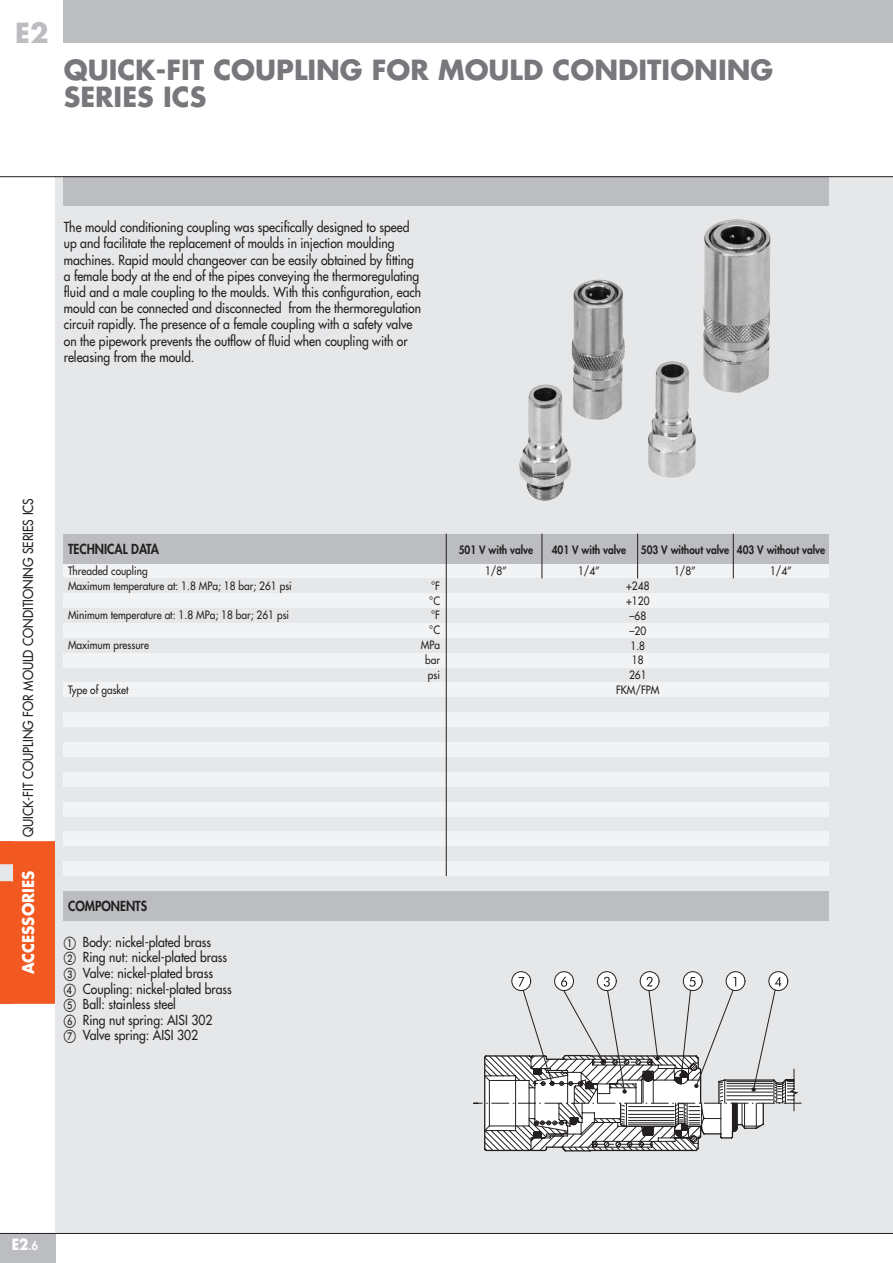
<style>
.page{position:relative;width:893px;height:1263px;background:#fff}
.page>*{position:absolute;margin:0;border:0;box-sizing:border-box;transform-origin:0 0}
.t1{font:700 27px/27px "Futura Std";color:#76787b}
.t2{font:700 27px "Futura Std";color:#bcbdc0}
.t3{font:700 15.75px "Futura Std";color:#fff;scale:.95 1}
.t4{font:700 15px "Futura Std";color:#fff;scale:.9 1}
.t5{font:500 13.5px/16.2px "Futura Std";color:#231f20;scale:.9 1}
.t6{font:800 13.5px "Futura Std";color:#231f20;scale:.9 1}
.t7{font:500 11.25px/14.9px "Futura Std";color:#231f20;scale:.9 1}
.t8{font:800 11.25px "Futura Std";color:#231f20;scale:.9 1}
.s1{font-family:"European Pi One";font-weight:400}
.s2{font-weight:800;font-size:12px}
</style>
<div class="page">
<div style="left:0;top:1233px;width:55px;height:30px;background:#bcbdc0"></div>
<div style="left:64px;top:0;width:829px;height:43px;background:#bcbdc0"></div>
<div style="left:0;top:840px;width:55px;height:165px;background:#f15921"></div>
<hr style="left:0;top:838px;width:55px;height:3px;background:#fff">
<hr style="left:0;top:1004px;width:55px;height:3px;background:#fff">
<div style="left:0;top:863px;width:13px;height:20px;background:#e6e7e9"></div>
<svg style="left:0;top:863px;width:13px;height:1px"></svg>
<svg style="left:0;top:881px;width:13px;height:2px"></svg>
<div style="left:55px;top:176px;width:838px;height:1057px;background:#e6e7e9"></div>
<div style="left:64px;top:176px;width:765px;height:30px;background:#bcbdc0"></div>
<div style="left:64px;top:563px;width:765px;height:15px;background:#f2f3f4"></div>
<div style="left:64px;top:593px;width:765px;height:15px;background:#f2f3f4"></div>
<div style="left:64px;top:623px;width:765px;height:15px;background:#f2f3f4"></div>
<div style="left:64px;top:653px;width:765px;height:15px;background:#f2f3f4"></div>
<div style="left:64px;top:682px;width:765px;height:15px;background:#f2f3f4"></div>
<div style="left:64px;top:712px;width:765px;height:15px;background:#f2f3f4"></div>
<div style="left:64px;top:742px;width:765px;height:15px;background:#f2f3f4"></div>
<div style="left:64px;top:772px;width:765px;height:15px;background:#f2f3f4"></div>
<div style="left:64px;top:801px;width:765px;height:15px;background:#f2f3f4"></div>
<div style="left:64px;top:831px;width:765px;height:15px;background:#f2f3f4"></div>
<div style="left:64px;top:861px;width:765px;height:15px;background:#f2f3f4"></div>
<div style="left:64px;top:534px;width:765px;height:29px;background:#bcbdc0"></div>
<hr style="left:0;top:176px;width:893px;height:1px;background:#231f20">
<hr style="left:0;top:1233px;width:893px;height:1px;background:#231f20">
<hr style="left:446px;top:534px;width:1px;height:342px;background:#231f20">
<hr style="left:542px;top:534px;width:1px;height:44px;background:#231f20">
<hr style="left:637px;top:534px;width:1px;height:44px;background:#231f20">
<hr style="left:733px;top:534px;width:1px;height:44px;background:#231f20">
<div style="left:64px;top:891px;width:765px;height:30px;background:#bcbdc0"></div>
<img style="left:519px;top:219px;width:251px;height:282px">
<svg style="left:474px;top:971px;width:327px;height:181px"></svg>
<h1 class="t2" style="left:15px;top:14px;width:35px">E2</h1>
<h1 class="t1" style="left:64px;top:56px;width:711px">QUICK-FIT COUPLING FOR MOULD CONDITIONING<br>SERIES ICS</h1>
<p class="t5" style="left:64px;top:219px;width:399px">The mould conditioning coupling was specifically designed to speed up and facilitate the replacement of moulds in injection moulding machines. Rapid mould changeover can be easily obtained by fitting a female body at the end of the pipes conveying the thermoregulating fluid and a male coupling to the moulds. With this configuration, each mould can be connected and disconnected from the thermoregulation circuit rapidly. The presence of a female coupling with a safety valve on the pipework prevents the outflow of fluid when coupling with or releasing from the mould.</p>
<p class="t5" style="left:20px;top:837px;width:378px;rotate:-90deg">QUICK-FIT COUPLING FOR MOULD CONDITIONING SERIES ICS</p>
<p class="t3" style="left:18px;top:974px;width:111px;rotate:-90deg">ACCESSORIES</p>
<p class="t6" style="left:68px;top:541px;width:103px">TECHNICAL DATA</p>
<p class="t7" style="left:68px;top:563px;width:250px">Threaded coupling<br>Maximum temperature at: 1.8 MPa; 18 bar; 261 psi</p>
<p class="t7" style="left:429px;top:578px;width:13px">°F °C</p>
<p class="t7" style="left:68px;top:608px;width:247px">Minimum temperature at: 1.8 MPa; 18 bar; 261 psi</p>
<p class="t7" style="left:429px;top:608px;width:13px">°F °C</p>
<p class="t7" style="left:68px;top:638px;width:91px">Maximum pressure</p>
<p class="t7" style="left:425px;top:638px;width:18px;text-align:justify;text-indent:-4px">MPa bar psi</p>
<p class="t7" style="left:68px;top:682px;width:69px">Type of gasket</p>
<p class="t8" style="left:459px;top:542px;width:84px">501 V with valve</p>
<p class="t8" style="left:552px;top:542px;width:84px">401 V with valve</p>
<p class="t8" style="left:641px;top:542px;width:206px">503 V without valve 403 V without valve</p>
<p class="t7" style="left:485px;top:564px;width:26px">1/8”</p>
<p class="t7" style="left:578px;top:564px;width:26px">1/4”</p>
<p class="t7" style="left:674px;top:564px;width:26px">1/8”</p>
<p class="t7" style="left:770px;top:564px;width:26px">1/4”</p>
<p class="t7" style="left:616px;top:579px;width:50px;text-align:center">+248 +120<br>–68<br>–20<br>1.8<br>18<br>261<br>FKM/FPM</p>
<p class="t6" style="left:68px;top:898px;width:89px">COMPONENTS</p>
<p class="t5" style="left:64px;top:934px;width:188px;line-height:15.6px"><span class="s1">A</span> Body: nickel-plated brass<br><span class="s1">B</span> Ring nut: nickel-plated brass<br><span class="s1">C</span> Valve: nickel-plated brass<br><span class="s1">D</span> Coupling: nickel-plated brass<br><span class="s1">E</span> Ball: stainless steel<br><span class="s1">F</span> Ring nut spring: AISI 302<br><span class="s1">G</span> Valve spring: AISI 302</p>
<p class="t4" style="left:12px;top:1234px;width:31px">E2<span class="s2">.6</span></p>
</div>
